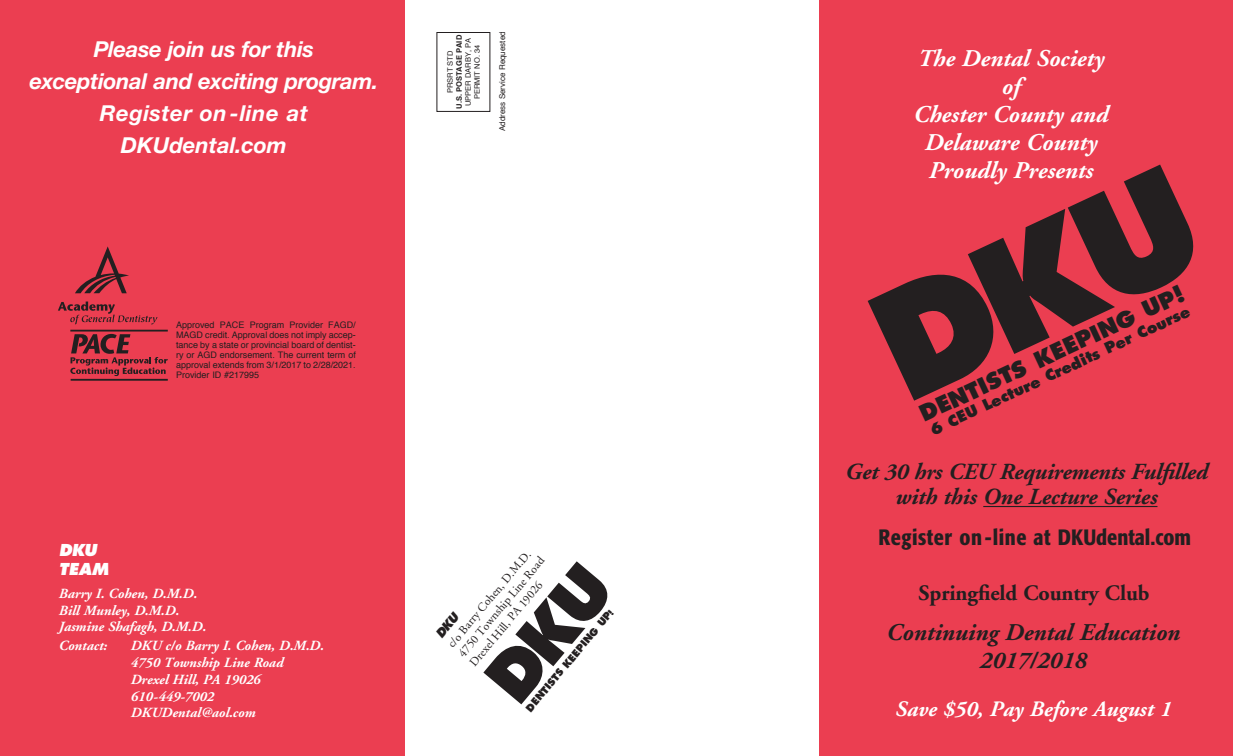
<style>
.page{position:relative;width:1233px;height:756px;background:#fff}
.page>*{position:absolute;margin:0;border:0;box-sizing:border-box;transform-origin:0 0}
.t1{font:italic 700 24px/28px "Adobe Garamond";color:#fff;text-align:center}
.t2{font:italic 700 24px/28px "Adobe Garamond";color:#231f20;text-align:center}
.t3{font:italic 700 23px/25px "Adobe Garamond";letter-spacing:-.01em;color:#231f20;text-align:center}
.t4{font:italic 700 22px/32px "Helvetica Neue LT Std";letter-spacing:-.015em;color:#fff;text-align:center}
.t5{font:500 condensed 22px "Formata";letter-spacing:.025em;color:#231f20}
.t6{font:italic 700 22px "Adobe Garamond";color:#fff}
.t7{font:700 22px "Adobe Garamond";letter-spacing:-.005em;color:#231f20}
.t8{font:800 22px "Futura";color:#231f20}
.t9{font:italic 800 16px/19.2px "Futura";color:#fff}
.t10{font:800 15px "Futura";color:#231f20}
.t11{font:italic 700 14px/16.8px "Adobe Garamond";color:#fff}
.t12{font:12px/14.4px "Adobe Garamond";color:#231f20}
.t13{font:800 10px "Futura";color:#231f20}
.t14{font:9px/10px "Helvetica";color:#231f20;text-align:justify}
.t15{font:8px "Helvetica";color:#231f20}
.t16{font:7.5px/9px "Helvetica";color:#231f20;text-align:center}
.t17{font:700 7.5px "Helvetica";color:#231f20}
.s1{font-size:8.1px}
</style>
<div class="page">
<div style="left:0;top:0;width:405px;height:756px;background:#eb3e51"></div>
<div style="left:819px;top:0;width:414px;height:756px;background:#eb3e51"></div>
<hr style="left:983px;top:506px;width:174px;height:1px;background:#231f20">
<div style="left:436px;top:32px;width:54px;height:80px;border:1px solid #231f20"></div>
<hr style="left:70px;top:330px;width:98px;height:2px;background:#231f20">
<hr style="left:71px;top:379px;width:97px;height:2px;background:#231f20">
<svg style="left:70px;top:334px;width:98px;height:42px"></svg>
<svg style="left:75px;top:246px;width:54px;height:47px"></svg>
<svg style="left:58px;top:302px;width:100px;height:23px"></svg>
<h3 class="t4" style="left:30px;top:32px;width:350px">Please join us for this<br>exceptional and exciting program.<br>Register on-line at<br>DKUdental.com</h3>
<p class="t14" style="left:176px;top:319px;width:181px">Approved PACE Program Provider FAGD/ MAGD credit. Approval does not imply accep&shy;tance by a state or provincial board of dentist&shy;ry or AGD endorsement. The current term of approval extends from 3/1/2017 to 2/28/2021.<br>Provider ID #217995</p>
<h3 class="t9" style="left:59px;top:540px;width:52px">DKU<br>TEAM</h3>
<h3 class="t11" style="left:59px;top:585px;width:149px">Barry I. Cohen, D.M.D.<br>Bill Munley, D.M.D.<br>Jasmine Shafagh, D.M.D.</h3>
<h3 class="t11" style="left:59px;top:638px;width:50px">Contact:</h3>
<h3 class="t11" style="left:131px;top:638px;width:195px">DKU c/o Barry I. Cohen, D.M.D.<br>4750 Township Line Road<br>Drexel Hill, PA 19026<br>610-449-7002<br>DKUDental@aol.com</h3>
<p class="t17" style="left:454px;top:109px;width:75px;rotate:-90deg">U.S. POSTAGE PAID</p>
<p class="t16" style="left:463px;top:106px;width:70px;rotate:-90deg">UPPER DARBY, PA<br>PERMIT NO. 34</p>
<p class="t15" style="left:497px;top:131px;width:101px;rotate:-90deg">Address Service Requested</p>
<p class="t16" style="left:445px;top:93px;width:44px;rotate:-90deg">PRSRT STD</p>
<h3 class="t12" style="left:445px;top:641px;width:128px;rotate:-50deg">c/o Barry Cohen, D.M.D.<br>4750 Township Line Road<br>Drexel Hill, PA 19026</h3>
<p class="t13" style="left:523px;top:706px;width:132px;rotate:-50deg">DENTISTS KEEPING UP<span class="s1">!</span></p>
<h1 class="t1" style="left:914px;top:45px;width:196px">The Dental Society of<br>Chester County and<br>Delaware County<br>Proudly Presents</h1>
<h3 class="t8" style="left:915px;top:402px;width:291px;rotate:-25deg">DENTISTS KEEPING UP!</h3>
<h3 class="t10" style="left:927px;top:422px;width:286px;rotate:-25deg">6 CEU Lecture Credits Per Course</h3>
<h2 class="t3" style="left:845px;top:460px;width:364px">Get 30 hrs CEU Requirements Fulfilled with this One Lecture Series</h2>
<h3 class="t5" style="left:878px;top:524px;width:314px">Register on-line at DKUdental.com</h3>
<h3 class="t7" style="left:919px;top:581px;width:233px">Springfield Country Club</h3>
<h1 class="t2" style="left:887px;top:619px;width:295px">Continuing Dental Education<br>2017/2018</h1>
<h3 class="t6" style="left:895px;top:697px;width:278px">Save $50, Pay Before August 1</h3>
</div>
